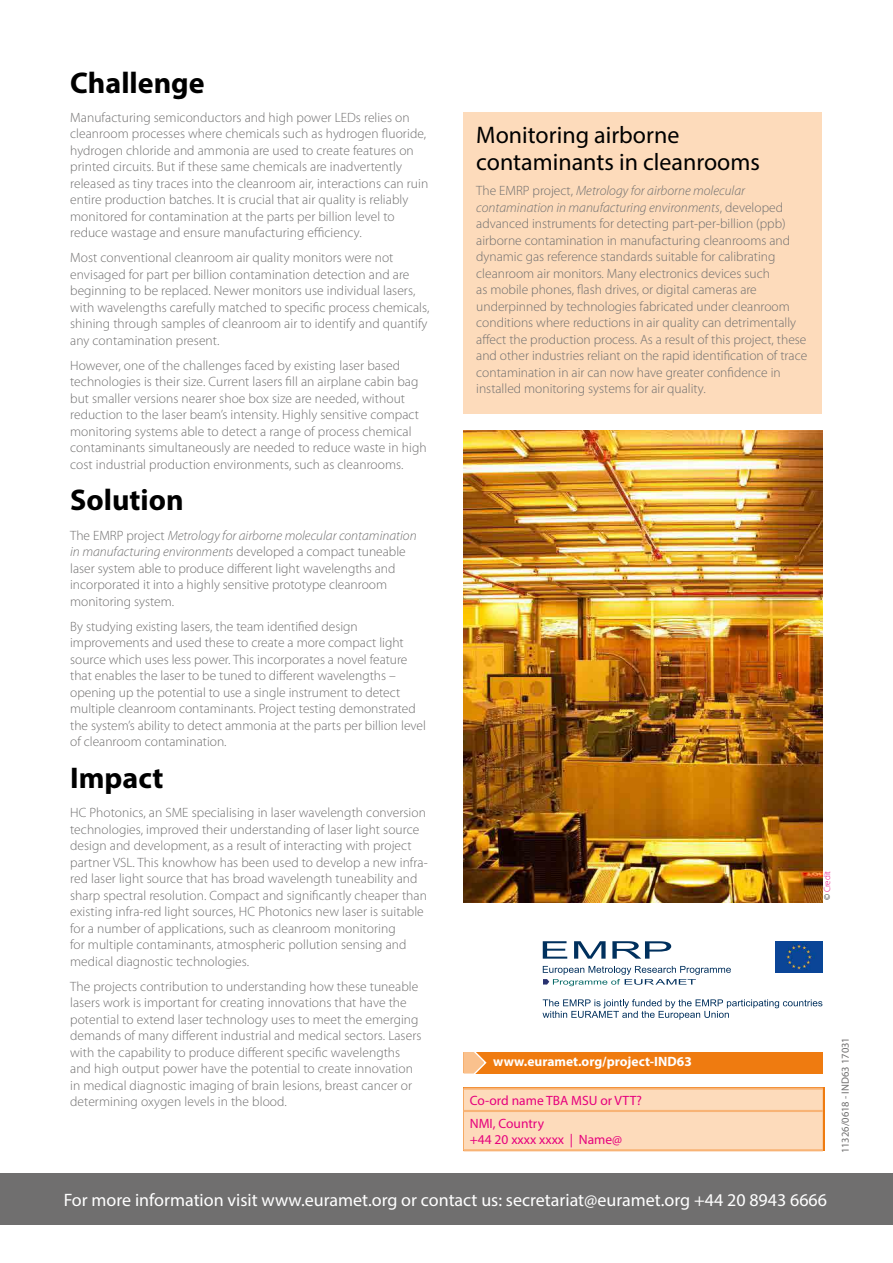
<style>
.page{position:relative;width:893px;height:1263px;background:#fff}
.page>*{position:absolute;margin:0;border:0;box-sizing:border-box;transform-origin:0 0}
.t1{font:700 30px "Myriad Pro";color:#000}
.t2{font:24px/27px "Myriad Pro";color:#000}
.t3{font:18px "Myriad Pro";color:#fff}
.t4{font:300 13.5px/16.5px "Myriad Pro";letter-spacing:.005em;color:#706f6f}
.t5{font:13.5px/22.6px "Myriad Pro";color:#e6007d}
.t6{font:700 13.5px "Myriad Pro";color:#fff}
.t7{font:10.5px "Myriad Pro";color:#706f6f}
.t8{font:300 9px "Myriad Pro";color:#e6007d}
.s1{font-style:italic}
.s2{color:#000}
</style>
<div class="page">
<div style="left:0;top:1174px;width:893px;height:51px;background:#706f6f"></div>
<div style="left:463px;top:1090px;width:360px;height:59px;background:#fddbbb"></div>
<hr style="left:463px;top:1087px;width:360px;height:3px;background:#f8b375">
<hr style="left:463px;top:1110px;width:360px;height:2px;background:#f8b375">
<hr style="left:463px;top:1149px;width:360px;height:2px;background:#f8b375">
<div style="left:463px;top:1052px;width:360px;height:21px;background:#ef7b10"></div>
<svg style="left:463px;top:1052px;width:25px;height:22px"></svg>
<svg style="left:543px;top:941px;width:24px;height:18px"></svg>
<svg style="left:574px;top:941px;width:32px;height:18px"></svg>
<svg style="left:612px;top:941px;width:59px;height:18px"></svg>
<svg style="left:543px;top:966px;width:188px;height:20px"></svg>
<svg style="left:542px;top:999px;width:280px;height:21px"></svg>
<img style="left:776px;top:941px;width:47px;height:31px">
<img style="left:463px;top:431px;width:359px;height:471px">
<div style="left:463px;top:112px;width:359px;height:302px;background:#fddbbb"></div>
<h1 class="t1" style="left:70px;top:63px;width:136px">Challenge</h1>
<p class="t4" style="left:70px;top:109px;width:360px">Manufacturing semiconductors and high power LEDs relies on cleanroom processes where chemicals such as hydrogen fluoride, hydrogen chloride and ammonia are used to create features on printed circuits. But if these same chemicals are inadvertently released as tiny traces into the cleanroom air, interactions can ruin entire production batches. It is crucial that air quality is reliably monitored for contamination at the parts per billion level to reduce wastage and ensure manufacturing efficiency.</p>
<p class="t4" style="left:70px;top:250px;width:361px">Most conventional cleanroom air quality monitors were not envisaged for part per billion contamination detection and are beginning to be replaced. Newer monitors use individual lasers, with wavelengths carefully matched to specific process chemicals, shining through samples of cleanroom air to identify and quantify any contamination present.</p>
<p class="t4" style="left:70px;top:357px;width:358px">However, one of the challenges faced by existing laser based technologies is their size. Current lasers fill an airplane cabin bag but smaller versions nearer shoe box size are needed, without reduction to the laser beam’s intensity. Highly sensitive compact monitoring systems able to detect a range of process chemical contaminants simultaneously are needed to reduce waste in high cost industrial production environments, such as cleanrooms.</p>
<h1 class="t1" style="left:70px;top:481px;width:115px">Solution</h1>
<p class="t4" style="left:70px;top:527px;width:348px">The EMRP project <span class="s1">Metrology for airborne molecular contamination in manufacturing environments</span> developed a compact tuneable laser system able to produce different light wavelengths and incorporated it into a highly sensitive prototype cleanroom monitoring system.</p>
<p class="t4" style="left:70px;top:618px;width:357px">By studying existing lasers, the team identified design improvements and used these to create a more compact light source which uses less power. This incorporates a novel feature that enables the laser to be tuned to different wavelengths – opening up the potential to use a single instrument to detect multiple cleanroom contaminants. Project testing demonstrated the system’s ability to detect ammonia at the parts per billion level of cleanroom contamination.</p>
<h1 class="t1" style="left:70px;top:758px;width:95px">Impact</h1>
<p class="t4" style="left:70px;top:804px;width:359px">HC Photonics, an SME specialising in laser wavelength conversion technologies, improved their understanding of laser light source design and development, as a result of interacting with project partner VSL. This knowhow has been used to develop a new infra&shy;red laser light source that has broad wavelength tuneability and sharp spectral resolution. Compact and significantly cheaper than existing infra-red light sources, HC Photonics new laser is suitable for a number of applications, such as cleanroom monitoring<br>for multiple contaminants, atmospheric pollution sensing and medical diagnostic technologies.</p>
<p class="t4" style="left:70px;top:978px;width:353px">The projects contribution to understanding how these tuneable lasers work is important for creating innovations that have the potential to extend laser technology uses to meet the emerging demands of many different industrial and medical sectors. Lasers with the capability to produce different specific wavelengths and high output power have the potential to create innovation in medical diagnostic imaging of brain lesions, breast cancer or determining oxygen levels in the blood.</p>
<h2 class="t2" style="left:476px;top:121px;width:285px">Monitoring airborne contaminants in cleanrooms</h2>
<p class="t4" style="left:476px;top:182px;width:333px">The EMRP project, <span class="s1">Metrology for airborne molecular contamination in manufacturing environments</span>, developed advanced instruments for detecting part-per-billion (ppb) airborne contamination in manufacturing cleanrooms and dynamic gas reference standards suitable for calibrating cleanroom air monitors. Many electronics devices such<br>as mobile phones, flash drives, or digital cameras are underpinned by technologies fabricated under cleanroom conditions where reductions in air quality can detrimentally affect the production process. As a result of this project, these and other industries reliant on the rapid identification of trace contamination in air can now have greater confidence in installed monitoring systems for air quality.</p>
<p class="t6" style="left:493px;top:1053px;width:200px">www.euramet.org/project-IND63</p>
<p class="t5" style="left:470px;top:1089px;width:174px">Co-ord name TBA MSU or VTT?<br>NMI, Country</p>
<p class="t5" style="left:470px;top:1128px;width:154px">+44 20 xxxx xxxx | Name@</p>
<p class="t8" style="left:822px;top:900px;width:31px;rotate:-90deg"><span class="s2">©</span> Credit</p>
<p class="t7" style="left:839px;top:1153px;width:118px;rotate:-90deg">11326/0618 - IND63 17031</p>
<h3 class="t3" style="left:64px;top:1189px;width:765px">For more information visit www.euramet.org or contact us: secretariat@euramet.org +44 20 8943 6666</h3>
</div>
